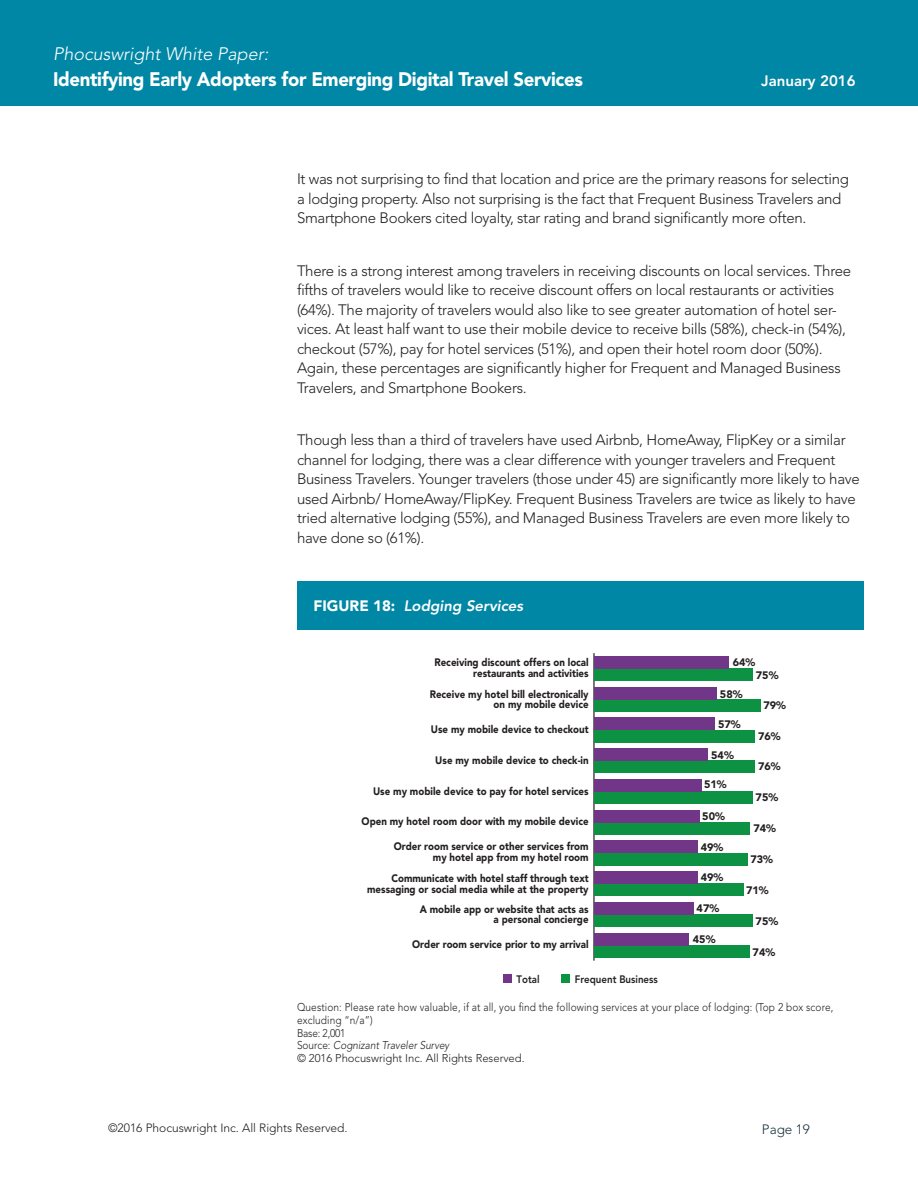
<style>
.page{position:relative;width:918px;height:1188px;background:#fff}
.page>*{position:absolute;margin:0;border:0;box-sizing:border-box;transform-origin:0 0}
.t1{font:900 19.5px "Avenir";letter-spacing:-.02em;color:#fff;scale:.95 1}
.t2{font:italic 300 18px "Avenir";color:#fff}
.d6__Text{font:300 15px/19.5px "Avenir";letter-spacing:-.02em;color:#231f20}
.Section_Subhead_B{font:300 15px/19.5px "Avenir";letter-spacing:-.02em;color:#231f20}
.t3{font:italic 800 15px "Avenir";color:#fff}
.t4{font:800 15px "Avenir";color:#fff}
.t5{font:300 13.5px "Avenir";color:#1c323c}
.t6{font:300 12px "Avenir";color:#231f20}
.t7{font:300 11.25px/12.8px "Avenir";letter-spacing:.01em;color:#231f20;scale:.9 1}
.t8{font:300 11.25px "Avenir";letter-spacing:.01em;color:#231f20}
.t9{font:italic 300 11.25px "Avenir";color:#231f20;scale:.9 1}
.t10{font:900 10.8px/10.8px "Avenir";color:#231f20;text-align:right;scale:.9 1}
.t11{font:900 10.8px "Avenir";color:#231f20}
.t12{font:800 10.8px "Avenir";color:#231f20;scale:.9 1}
.s1{font-weight:900;font-style:normal}
.s2{font-style:normal}
</style>
<div class="page">
<div style="left:0;top:0;width:918px;height:106px;background:#0087a5"></div>
<div style="left:297px;top:581px;width:567px;height:49px;background:#0087a5"></div>
<hr style="left:593px;top:653px;width:2px;height:308px;background:#231f20">
<div style="left:594px;top:669px;width:158px;height:12px;background:#0d9243"></div>
<div style="left:594px;top:699px;width:166px;height:13px;background:#0d9243"></div>
<div style="left:594px;top:730px;width:160px;height:12px;background:#0d9243"></div>
<div style="left:594px;top:761px;width:160px;height:12px;background:#0d9243"></div>
<div style="left:594px;top:792px;width:158px;height:12px;background:#0d9243"></div>
<div style="left:594px;top:822px;width:156px;height:13px;background:#0d9243"></div>
<div style="left:594px;top:853px;width:154px;height:12px;background:#0d9243"></div>
<div style="left:594px;top:884px;width:150px;height:12px;background:#0d9243"></div>
<div style="left:594px;top:915px;width:158px;height:12px;background:#0d9243"></div>
<div style="left:594px;top:945px;width:156px;height:13px;background:#0d9243"></div>
<div style="left:594px;top:656px;width:135px;height:13px;background:#723689"></div>
<div style="left:594px;top:687px;width:122px;height:12px;background:#723689"></div>
<div style="left:594px;top:718px;width:120px;height:12px;background:#723689"></div>
<div style="left:594px;top:748px;width:114px;height:13px;background:#723689"></div>
<div style="left:594px;top:779px;width:107px;height:13px;background:#723689"></div>
<div style="left:594px;top:810px;width:105px;height:12px;background:#723689"></div>
<div style="left:594px;top:841px;width:103px;height:12px;background:#723689"></div>
<div style="left:594px;top:871px;width:103px;height:13px;background:#723689"></div>
<div style="left:594px;top:902px;width:99px;height:13px;background:#723689"></div>
<div style="left:594px;top:933px;width:95px;height:12px;background:#723689"></div>
<div style="left:503px;top:974px;width:9px;height:9px;background:#723689"></div>
<div style="left:561px;top:974px;width:9px;height:9px;background:#0d9243"></div>
<p class="t2" style="left:53px;top:43px;width:217px">Phocuswright White Paper:</p>
<h1 class="t1" style="left:53px;top:67px;width:559px">Identifying Early Adopters for Emerging Digital Travel Services</h1>
<p class="t4" style="left:761px;top:72px;width:96px">January 2016</p>
<p class="Section_Subhead_B" style="left:297px;top:169px;width:553px">It was not surprising to find that location and price are the primary reasons for selecting a lodging property. Also not surprising is the fact that Frequent Business Travelers and<br>Smartphone Bookers cited loyalty, star rating and brand significantly more often.</p>
<p class="d6__Text" style="left:297px;top:261px;width:556px">There is a strong interest among travelers in receiving discounts on local services. Three fifths of travelers would like to receive discount offers on local restaurants or activities (64%). The majority of travelers would also like to see greater automation of hotel ser&shy;vices. At least half want to use their mobile device to receive bills (58%), check-in (54%), checkout (57%), pay for hotel services (51%), and open their hotel room door (50%).<br>Again, these percentages are significantly higher for Frequent and Managed Business Travelers, and Smartphone Bookers.</p>
<p class="d6__Text" style="left:297px;top:430px;width:564px">Though less than a third of travelers have used Airbnb, HomeAway, FlipKey or a similar channel for lodging, there was a clear difference with younger travelers and Frequent Business Travelers. Younger travelers (those under 45) are significantly more likely to have used Airbnb/ HomeAway/FlipKey. Frequent Business Travelers are twice as likely to have tried alternative lodging (55%), and Managed Business Travelers are even more likely to have done so (61%).</p>
<p class="t3" style="left:314px;top:597px;width:211px"><span class="s1">FIGURE 18:</span> Lodging Services</p>
<p class="t10" style="left:434px;top:657px;width:173px">Receiving discount offers on local restaurants and activities</p>
<p class="t10" style="left:430px;top:688px;width:178px">Receive my hotel bill electronically on my mobile device</p>
<p class="t10" style="left:431px;top:724px;width:177px">Use my mobile device to checkout</p>
<p class="t10" style="left:435px;top:755px;width:172px">Use my mobile device to check-in</p>
<p class="t10" style="left:373px;top:786px;width:241px">Use my mobile device to pay for hotel services</p>
<p class="t10" style="left:362px;top:816px;width:254px">Open my hotel room door with my mobile device</p>
<p class="t10" style="left:394px;top:841px;width:218px">Order room service or other services from my hotel app from my hotel room</p>
<p class="t10" style="left:367px;top:873px;width:248px">Communicate with hotel staff through text messaging or social media while at the property</p>
<p class="t10" style="left:420px;top:903px;width:189px">A mobile app or website that acts as a personal concierge</p>
<p class="t10" style="left:412px;top:939px;width:198px">Order room service prior to my arrival</p>
<p class="t12" style="left:517px;top:972px;width:27px">Total</p>
<p class="t12" style="left:575px;top:972px;width:94px">Frequent Business</p>
<p class="t11" style="left:733px;top:656px;width:24px">64%</p>
<p class="t11" style="left:720px;top:687px;width:24px">58%</p>
<p class="t11" style="left:718px;top:718px;width:24px">57%</p>
<p class="t11" style="left:711px;top:748px;width:24px">54%</p>
<p class="t11" style="left:704px;top:778px;width:24px">51%</p>
<p class="t11" style="left:702px;top:810px;width:24px">50%</p>
<p class="t11" style="left:701px;top:840px;width:24px">49%</p>
<p class="t11" style="left:701px;top:871px;width:24px">49%</p>
<p class="t11" style="left:697px;top:902px;width:24px">47%</p>
<p class="t11" style="left:693px;top:933px;width:24px">45%</p>
<p class="t11" style="left:756px;top:668px;width:24px">75%</p>
<p class="t11" style="left:763px;top:699px;width:24px">79%</p>
<p class="t11" style="left:758px;top:729px;width:24px">76%</p>
<p class="t11" style="left:758px;top:760px;width:24px">76%</p>
<p class="t11" style="left:756px;top:791px;width:24px">75%</p>
<p class="t11" style="left:754px;top:822px;width:24px">74%</p>
<p class="t11" style="left:750px;top:853px;width:24px">73%</p>
<p class="t11" style="left:746px;top:884px;width:24px">71%</p>
<p class="t11" style="left:756px;top:915px;width:24px">75%</p>
<p class="t11" style="left:753px;top:945px;width:24px">74%</p>
<p class="t7" style="left:297px;top:1001px;width:597px">Question: Please rate how valuable, if at all, you find the following services at your place of lodging: (Top 2 box score, excluding “n/a”)</p>
<p class="t7" style="left:297px;top:1026px;width:55px">Base: 2,001</p>
<p class="t9" style="left:297px;top:1039px;width:171px"><span class="s2">Source:</span> Cognizant Traveler Survey</p>
<p class="t8" style="left:297px;top:1052px;width:229px">© 2016 Phocuswright Inc. All Rights Reserved.</p>
<p class="t6" style="left:108px;top:1121px;width:241px">©2016 Phocuswright Inc. All Rights Reserved.</p>
<p class="t5" style="left:762px;top:1121px;width:50px">Page 19</p>
</div>
